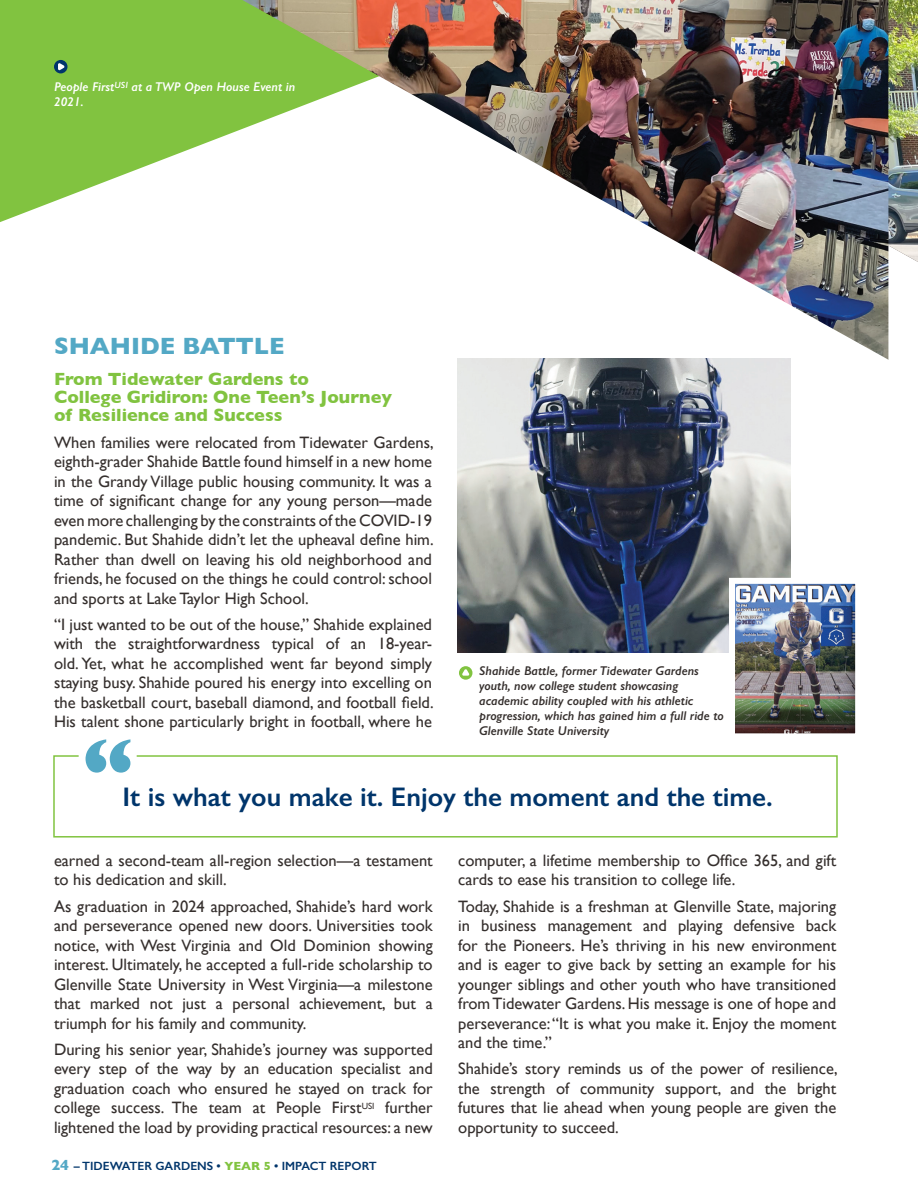
<style>
.page{position:relative;width:918px;height:1188px;background:#fff}
.page>*{position:absolute;margin:0;border:0;box-sizing:border-box;transform-origin:0 0}
.Body_copy_-_justified{font:600 27px "Gill Sans";color:#00356b}
.Heading_2{font:700 24px "Gill Sans";color:#53a8c5}
.Subhead_1{font:700 18px/18px "Gill Sans";color:#81c340}
.Body_copy_-_justified-2{font:16.5px/19.5px "Gill Sans";color:#352f2d;text-align:justify}
.PHOTO_CAPTION_-_DARK_GREY{font:italic 600 12.75px/15px "Gill Sans";color:#352f2d}
.PHOTO_CAPTION-white{font:italic 600 12.75px/15px "Gill Sans";color:#fff}
.t1{font:600 12px "Gill Sans";color:#00356b}
.s1{font-weight:700;font-size:15px;color:#53a8c5}
.s2{font-weight:700;color:#81c340}
</style>
<div class="page">
<img style="left:888px;top:0;width:30px;height:262px">
<svg style="left:0;top:0;width:242px;height:222px;fill:#81c340"></svg>
<svg style="left:86px;top:739px;width:44px;height:16px"></svg>
<svg style="left:53px;top:755px;width:785px;height:83px"></svg>
<img style="left:458px;top:360px;width:333px;height:292px">
<img style="left:242px;top:0;width:646px;height:360px">
<img style="left:736px;top:585px;width:118px;height:147px">
<div style="left:729px;top:578px;width:132px;height:161px;border:6px solid #fff"></div>
<div style="left:459px;top:666px;width:13px;height:14px;background:#81c340;border-radius:50%"></div>
<svg style="left:462px;top:669px;width:8px;height:7px"></svg>
<div style="left:54px;top:60px;width:14px;height:13px;background:#00356b;border-radius:50%"></div>
<svg style="left:58px;top:63px;width:7px;height:8px"></svg>
<p class="PHOTO_CAPTION-white" style="left:54px;top:79px;width:243px">People First<sup>USI</sup> at a TWP Open House Event in<br>2021.</p>
<p class="Heading_2" style="left:54px;top:327px;width:232px">SHAHIDE BATTLE</p>
<p class="Subhead_1" style="left:54px;top:370px;width:339px">From Tidewater Gardens to<br>College Gridiron: One Teen’s Journey of Resilience and Success</p>
<p class="Body_copy_-_justified-2" style="left:54px;top:432px;width:381px">When families were relocated from Tidewater Gardens, eighth-grader Shahide Battle found himself in a new home in the Grandy Village public housing community. It was a time of significant change for any young person—made even more challenging by the constraints of the COVID-19 pandemic. But Shahide didn’t let the upheaval define him.<br>Rather than dwell on leaving his old neighborhood and friends, he focused on the things he could control: school and sports at Lake Taylor High School.</p>
<p class="Body_copy_-_justified-2" style="left:54px;top:614px;width:381px">“I just wanted to be out of the house,” Shahide explained with the straightforwardness typical of an 18-year&shy;old. Yet, what he accomplished went far beyond simply staying busy. Shahide poured his energy into excelling on the basketball court, baseball diamond, and football field.<br>His talent shone particularly bright in football, where he</p>
<p class="PHOTO_CAPTION_-_DARK_GREY" style="left:479px;top:664px;width:246px">Shahide Battle, former Tidewater Gardens youth, now college student showcasing academic ability coupled with his athletic progression, which has gained him a full ride to Glenville State University</p>
<p class="Body_copy_-_justified" style="left:123px;top:781px;width:652px">It is what you make it. Enjoy the moment and the time.</p>
<p class="Body_copy_-_justified-2" style="left:54px;top:850px;width:380px">earned a second-team all-region selection—a testament to his dedication and skill.</p>
<p class="Body_copy_-_justified-2" style="left:54px;top:896px;width:380px">As graduation in 2024 approached, Shahide’s hard work and perseverance opened new doors. Universities took notice, with West Virginia and Old Dominion showing interest. Ultimately, he accepted a full-ride scholarship to Glenville State University in West Virginia—a milestone that marked not just a personal achievement, but a triumph for his family and community.</p>
<p class="Body_copy_-_justified-2" style="left:54px;top:1039px;width:380px">During his senior year, Shahide’s journey was supported every step of the way by an education specialist and graduation coach who ensured he stayed on track for college success. The team at People First<sup>USI</sup> further lightened the load by providing practical resources: a new</p>
<p class="t1" style="left:51px;top:1158px;width:327px"><span class="s1">24</span> – TIDEWATER GARDENS • <span class="s2">YEAR 5</span> • IMPACT REPORT</p>
<p class="Body_copy_-_justified-2" style="left:458px;top:850px;width:380px">computer, a lifetime membership to Office 365, and gift cards to ease his transition to college life.</p>
<p class="Body_copy_-_justified-2" style="left:458px;top:896px;width:380px">Today, Shahide is a freshman at Glenville State, majoring in business management and playing defensive back for the Pioneers. He’s thriving in his new environment and is eager to give back by setting an example for his younger siblings and other youth who have transitioned from Tidewater Gardens. His message is one of hope and perseverance: “It is what you make it. Enjoy the moment and the time.”</p>
<p class="Body_copy_-_justified-2" style="left:458px;top:1059px;width:381px">Shahide’s story reminds us of the power of resilience, the strength of community support, and the bright futures that lie ahead when young people are given the opportunity to succeed.</p>
</div>
